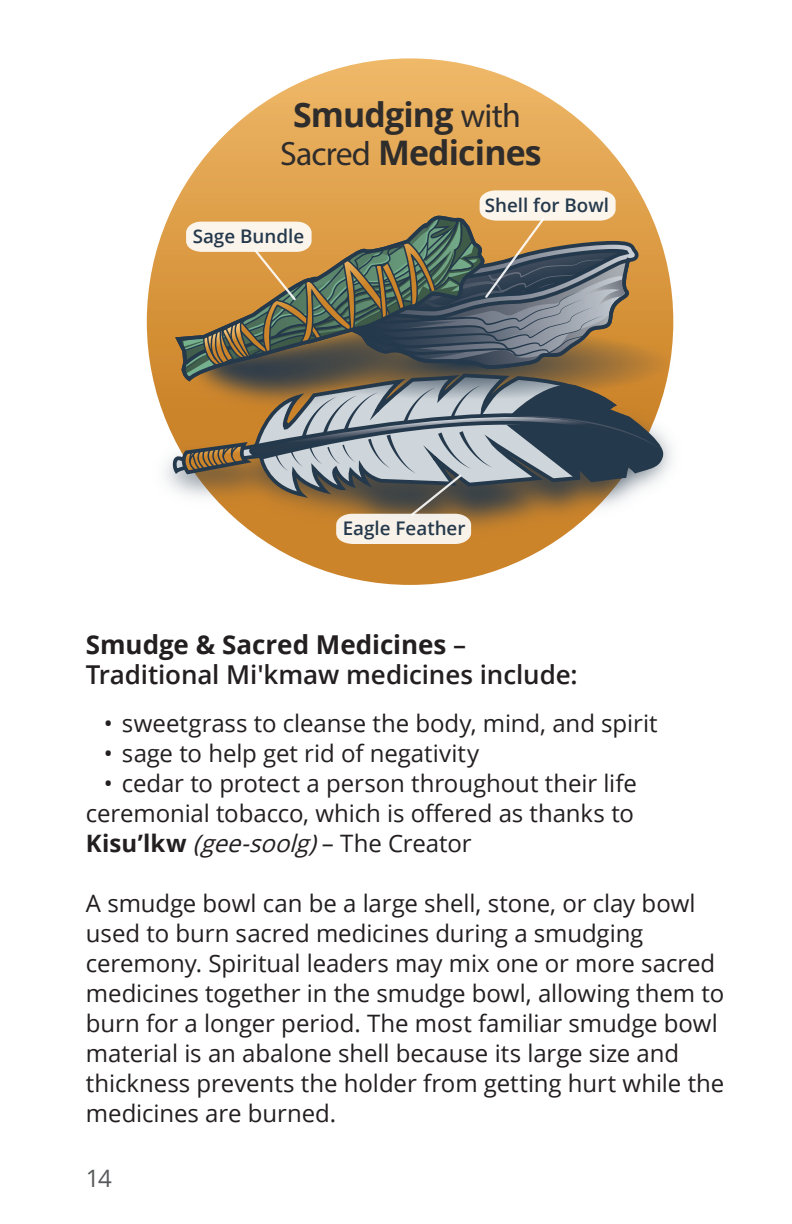
<style>
.page{position:relative;width:792px;height:1224px;background:#fff}
.page>*{position:absolute;margin:0;border:0;box-sizing:border-box;transform-origin:0 0}
.t1{font:700 33.8px/37.6px "Open Sans";letter-spacing:-.025em;color:#2f2c2c;text-align:center}
.Sub_heading_Grey{font:600 26px/30px "Open Sans";letter-spacing:-.005em;color:#231f20}
.Body{font:24px/30px "Open Sans";letter-spacing:-.005em;color:#231f20}
.t2{font:24px "Open Sans";color:#57585a}
.t3{font:600 18.8px "Open Sans";color:#25394c}
.s1{font-weight:300;font-stretch:condensed}
.s2{font-weight:700}
.s3{font-style:italic}
</style>
<div class="page">
<svg style="left:147px;top:58px;width:526px;height:527px"></svg>
<img style="left:152px;top:377px;width:21px;height:111px">
<svg style="left:179px;top:162px;width:495px;height:382px"></svg>
<p class="t1" style="left:280px;top:95px;width:263px">Smudging <span class="s1">with<br>Sacred</span> Medicines</p>
<p class="t3" style="left:193px;top:223px;width:113px">Sage Bundle</p>
<p class="t3" style="left:485px;top:192px;width:126px">Shell for Bowl</p>
<p class="t3" style="left:343px;top:515px;width:124px">Eagle Feather</p>
<p class="Sub_heading_Grey" style="left:86px;top:629px;width:493px"><span class="s2">Smudge &amp; Sacred Medicines</span> –<br>Traditional Mi'kmaw medicines include:</p>
<p class="Body" style="left:104px;top:708px;width:555px">• sweetgrass to cleanse the body, mind, and spirit</p>
<p class="Body" style="left:104px;top:738px;width:377px">• sage to help get rid of negativity</p>
<p class="Body" style="left:104px;top:768px;width:534px">• cedar to protect a person throughout their life</p>
<p class="Body" style="left:86px;top:798px;width:550px">ceremonial tobacco, which is offered as thanks to<br><span class="s2">Kisu’lkw</span> <span class="s3">(gee-soolg)</span>– The Creator</p>
<p class="Body" style="left:86px;top:888px;width:640px">A smudge bowl can be a large shell, stone, or clay bowl used to burn sacred medicines during a smudging ceremony. Spiritual leaders may mix one or more sacred medicines together in the smudge bowl, allowing them to burn for a longer period. The most familiar smudge bowl material is an abalone shell because its large size and thickness prevents the holder from getting hurt while the medicines are burned.</p>
<p class="t2" style="left:86px;top:1162px;width:27px">14</p>
</div>
